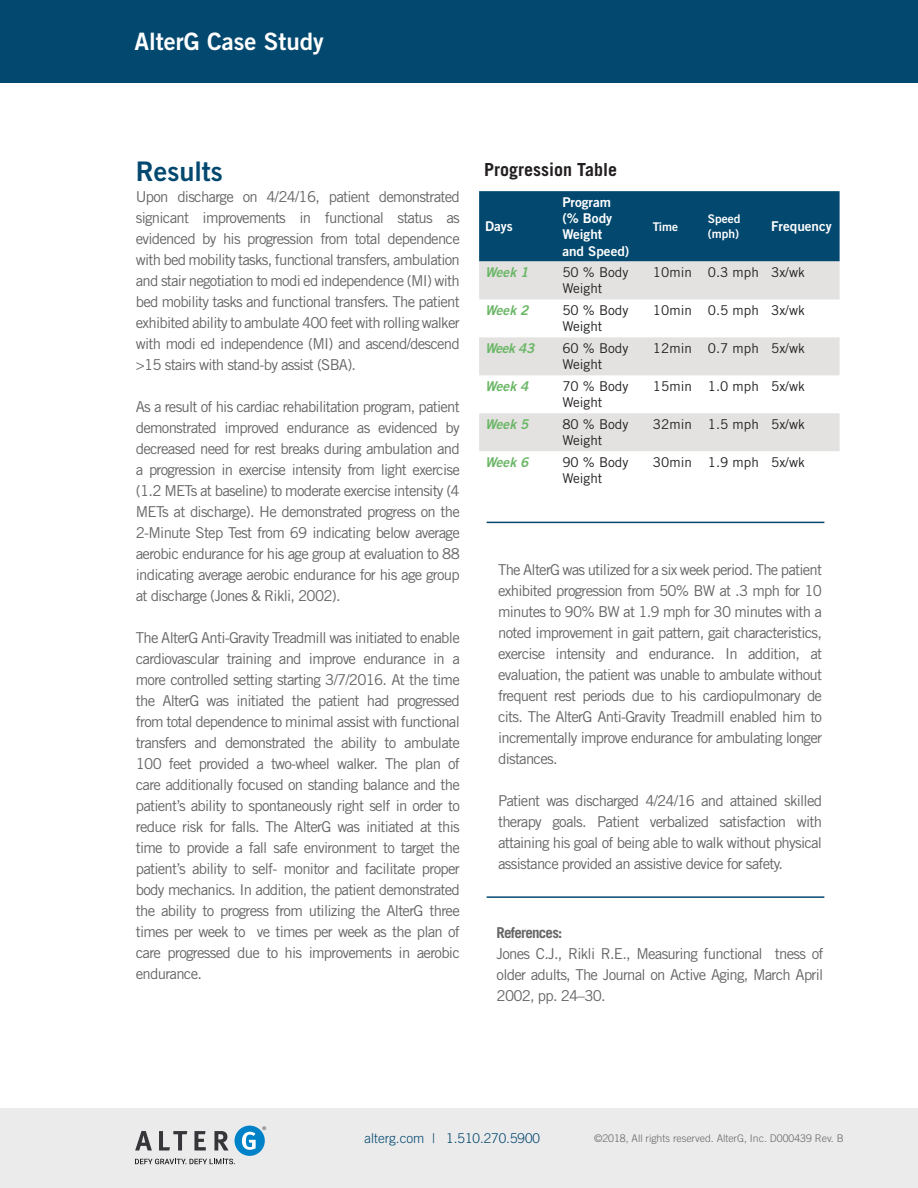
<style>
.page{position:relative;width:918px;height:1188px;background:#fff}
.page>*{position:absolute;margin:0;border:0;box-sizing:border-box;transform-origin:0 0}
.t1{font:27px "Trade Gothic LT Std Bd 2";color:#03486f}
.t2{font:24px "Trade Gothic LT Std Bd 2";color:#fff}
.t3{font:700 18px "Trade Gothic LT Std";color:#231f20}
.t4{font:15px/21px "Trade Gothic LT Std";letter-spacing:-.05em;color:#666;text-align:justify}
.t5{font:700 15px "Trade Gothic LT Std";letter-spacing:-.05em;color:#666}
.t6{font:13.5px/16.2px "Trade Gothic LT Std";color:#231f20}
.t7{font:13.5px/16.2px "Trade Gothic LT Std Bd 2";color:#fff}
.t8{font:13.5px "Trade Gothic LT Std Bd 2 Obl";color:#6bb767}
.t9{font:300 13.5px "Trade Gothic LT Std";color:#03486f}
.t10{font:12px/14.4px "Trade Gothic LT Std Bd 2";color:#fff}
.t11{font:300 10.5px "Trade Gothic LT Std";color:#666}
</style>
<div class="page">
<div style="left:0;top:1108px;width:918px;height:80px;background:#ebebec"></div>
<svg style="left:135px;top:1131px;width:17px;height:19px"></svg>
<svg style="left:159px;top:1131px;width:28px;height:19px"></svg>
<svg style="left:194px;top:1131px;width:12px;height:19px"></svg>
<svg style="left:214px;top:1131px;width:15px;height:19px"></svg>
<div style="left:235px;top:1126px;width:30px;height:30px;background:#0082c8;border-radius:50%"></div>
<svg style="left:262px;top:1126px;width:4px;height:4px"></svg>
<svg style="left:242px;top:1132px;width:14px;height:18px"></svg>
<svg style="left:135px;top:1159px;width:100px;height:5px"></svg>
<div style="left:0;top:0;width:918px;height:82px;background:#03486f"></div>
<hr style="left:487px;top:522px;width:337px;height:1px;background:#03486f">
<hr style="left:487px;top:896px;width:337px;height:2px;background:#03486f">
<div style="left:479px;top:191px;width:361px;height:71px;background:#03486f"></div>
<svg style="left:479px;top:262px;width:361px;height:189px;fill:#e4e2e1"></svg>
<h2 class="t2" style="left:135px;top:26px;width:191px">AlterG Case Study</h2>
<h1 class="t1" style="left:136px;top:155px;width:88px">Results</h1>
<p class="t4" style="left:136px;top:186px;width:326px">Upon discharge on 4/24/16, patient demonstrated signicant improvements in functional status as evidenced by his progression from total dependence with bed mobility tasks, functional transfers, ambulation and stair negotiation to modi ed independence (MI) with bed mobility tasks and functional transfers. The patient exhibited ability to ambulate 400 feet with rolling walker with modi ed independence (MI) and ascend/descend &gt;15 stairs with stand-by assist (SBA).</p>
<p class="t4" style="left:136px;top:396px;width:326px">As a result of his cardiac rehabilitation program, patient demonstrated improved endurance as evidenced by decreased need for rest breaks during ambulation and a progression in exercise intensity from light exercise (1.2 METs at baseline) to moderate exercise intensity (4<br>METs at discharge). He demonstrated progress on the 2-Minute Step Test from 69 indicating below average aerobic endurance for his age group at evaluation to 88 indicating average aerobic endurance for his age group at discharge (Jones &amp; Rikli, 2002).</p>
<p class="t4" style="left:136px;top:627px;width:326px">The AlterG Anti-Gravity Treadmill was initiated to enable cardiovascular training and improve endurance in a more controlled setting starting 3/7/2016. At the time the AlterG was initiated the patient had progressed from total dependence to minimal assist with functional transfers and demonstrated the ability to ambulate 100 feet provided a two-wheel walker. The plan of care additionally focused on standing balance and the patient’s ability to spontaneously right self in order to reduce risk for falls. The AlterG was initiated at this time to provide a fall safe environment to target the patient’s ability to self- monitor and facilitate proper body mechanics. In addition, the patient demonstrated the ability to progress from utilizing the AlterG three times per week to ve times per week as the plan of care progressed due to his improvements in aerobic endurance.</p>
<p class="t3" style="left:484px;top:159px;width:135px">Progression Table</p>
<p class="t7" style="left:485px;top:218px;width:29px">Days</p>
<p class="t7" style="left:562px;top:194px;width:69px">Program (% Body<br>Weight<br>and Speed)</p>
<p class="t10" style="left:653px;top:219px;width:27px">Time</p>
<p class="t10" style="left:708px;top:212px;width:34px">Speed (mph)</p>
<p class="t7" style="left:771px;top:218px;width:62px">Frequency</p>
<p class="t8" style="left:485px;top:264px;width:45px">Week 1</p>
<p class="t6" style="left:562px;top:264px;width:67px">50 % Body<br>Weight</p>
<p class="t6" style="left:653px;top:264px;width:153px">10min 0.3 mph 3x/wk</p>
<p class="t8" style="left:485px;top:302px;width:45px">Week 2</p>
<p class="t6" style="left:562px;top:302px;width:67px">50 % Body<br>Weight</p>
<p class="t6" style="left:653px;top:302px;width:153px">10min 0.5 mph 3x/wk</p>
<p class="t8" style="left:485px;top:340px;width:51px">Week 43</p>
<p class="t6" style="left:562px;top:340px;width:67px">60 % Body<br>Weight</p>
<p class="t6" style="left:653px;top:340px;width:153px">12min 0.7 mph 5x/wk</p>
<p class="t8" style="left:485px;top:378px;width:45px">Week 4</p>
<p class="t6" style="left:562px;top:378px;width:67px">70 % Body<br>Weight</p>
<p class="t6" style="left:653px;top:378px;width:153px">15min 1.0 mph 5x/wk</p>
<p class="t8" style="left:485px;top:416px;width:45px">Week 5</p>
<p class="t6" style="left:562px;top:416px;width:67px">80 % Body<br>Weight</p>
<p class="t6" style="left:653px;top:416px;width:153px">32min 1.5 mph 5x/wk</p>
<p class="t8" style="left:485px;top:454px;width:45px">Week 6</p>
<p class="t6" style="left:562px;top:454px;width:67px">90 % Body<br>Weight</p>
<p class="t6" style="left:653px;top:454px;width:153px">30min 1.9 mph 5x/wk</p>
<p class="t4" style="left:498px;top:559px;width:326px">The AlterG was utilized for a six week period. The patient exhibited progression from 50% BW at .3 mph for 10 minutes to 90% BW at 1.9 mph for 30 minutes with a noted improvement in gait pattern, gait characteristics, exercise intensity and endurance. In addition, at evaluation, the patient was unable to ambulate without frequent rest periods due to his cardiopulmonary de cits. The AlterG Anti-Gravity Treadmill enabled him to incrementally improve endurance for ambulating longer distances.</p>
<p class="t4" style="left:498px;top:790px;width:326px">Patient was discharged 4/24/16 and attained skilled therapy goals. Patient verbalized satisfaction with attaining his goal of being able to walk without physical assistance provided an assistive device for safety.</p>
<p class="t5" style="left:497px;top:923px;width:67px">References:</p>
<p class="t4" style="left:497px;top:943px;width:328px">Jones C.J., Rikli R.E., Measuring functional tness of older adults, The Journal on Active Aging, March April 2002, pp. 24–30.</p>
<p class="t9" style="left:364px;top:1131px;width:177px">alterg.com | 1.510.270.5900</p>
<p class="t11" style="left:594px;top:1132px;width:251px">©2018, All rights reserved. AlterG, Inc. D000439 Rev. B</p>
</div>
